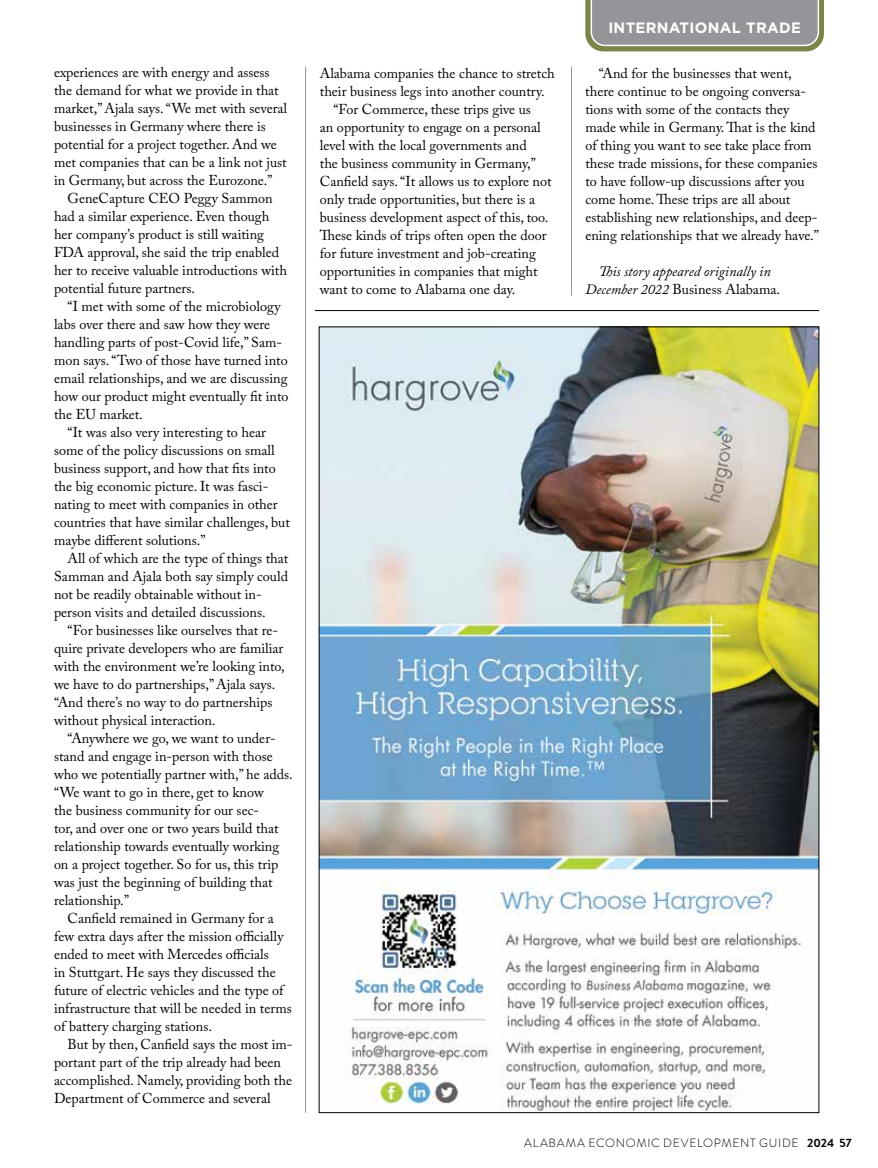
<style>
.page{position:relative;width:878px;height:1168px;background:#fff}
.page>*{position:absolute;margin:0;border:0;box-sizing:border-box;transform-origin:0 0}
.t1{font:700 15px "Gotham";letter-spacing:.02em;color:#fff}
.t2{font:14.25px/18px "Adobe Caslon Pro";color:#000}
.t3{font:italic 14.25px/18px "Adobe Caslon Pro";color:#000;text-align:center}
.t4{font:300 12px "Brandon Grotesque";letter-spacing:.06em;color:#000}
.s1{font-style:normal}
.s2{font-weight:700}
</style>
<div class="page">
<hr style="left:571px;top:67px;width:1px;height:229px;background:#939598">
<hr style="left:305px;top:67px;width:1px;height:1046px;background:#939598">
<img style="left:321px;top:329px;width:496px;height:782px">
<hr style="left:315px;top:310px;width:504px;height:1px;background:#000">
<svg style="left:585px;top:0;width:239px;height:51px;background:#949892"></svg>
<p class="t2" style="left:54px;top:63px;width:235px">experiences are with energy and assess the demand for what we provide in that market,” Ajala says. “We met with several businesses in Germany where there is potential for a project together. And we met companies that can be a link not just in Germany, but across the Eurozone.”</p>
<p class="t2" style="left:54px;top:189px;width:234px;text-indent:14px">GeneCapture CEO Peggy Sammon had a similar experience. Even though her company’s product is still waiting FDA approval, she said the trip enabled her to receive valuable introductions with potential future partners.</p>
<p class="t2" style="left:68px;top:297px;width:214px">“I met with some of the microbiology</p>
<p class="t2" style="left:54px;top:315px;width:218px">labs over there and saw how they were</p>
<p class="t2" style="left:54px;top:333px;width:230px">handling parts of post-Covid life,” Sam-</p>
<p class="t2" style="left:54px;top:351px;width:235px">mon says. “Two of those have turned into</p>
<p class="t2" style="left:54px;top:369px;width:235px">email relationships, and we are discussing</p>
<p class="t2" style="left:54px;top:387px;width:236px">how our product might eventually fit into</p>
<p class="t2" style="left:54px;top:405px;width:90px">the EU market.</p>
<p class="t2" style="left:68px;top:423px;width:200px">“It was also very interesting to hear</p>
<p class="t2" style="left:54px;top:441px;width:222px">some of the policy discussions on small</p>
<p class="t2" style="left:54px;top:459px;width:223px">business support, and how that fits into</p>
<p class="t2" style="left:54px;top:477px;width:216px">the big economic picture. It was fasci-</p>
<p class="t2" style="left:54px;top:495px;width:225px">nating to meet with companies in other</p>
<p class="t2" style="left:54px;top:513px;width:237px">countries that have similar challenges, but</p>
<p class="t2" style="left:54px;top:531px;width:153px">maybe different solutions.”</p>
<p class="t2" style="left:68px;top:549px;width:222px">All of which are the type of things that</p>
<p class="t2" style="left:54px;top:567px;width:235px">Samman and Ajala both say simply could</p>
<p class="t2" style="left:54px;top:585px;width:209px">not be readily obtainable without in-</p>
<p class="t2" style="left:54px;top:603px;width:213px">person visits and detailed discussions.</p>
<p class="t2" style="left:68px;top:621px;width:212px">“For businesses like ourselves that re-</p>
<p class="t2" style="left:54px;top:639px;width:231px">quire private developers who are familiar</p>
<p class="t2" style="left:54px;top:657px;width:232px">with the environment we’re looking into,</p>
<p class="t2" style="left:54px;top:675px;width:223px">we have to do partnerships,” Ajala says.</p>
<p class="t2" style="left:54px;top:693px;width:220px">“And there’s no way to do partnerships</p>
<p class="t2" style="left:54px;top:711px;width:163px">without physical interaction.</p>
<p class="t2" style="left:68px;top:729px;width:210px">“Anywhere we go, we want to under-</p>
<p class="t2" style="left:54px;top:747px;width:220px">stand and engage in-person with those</p>
<p class="t2" style="left:54px;top:765px;width:240px">who we potentially partner with,” he adds.</p>
<p class="t2" style="left:54px;top:783px;width:211px">“We want to go in there, get to know</p>
<p class="t2" style="left:54px;top:801px;width:207px">the business community for our sec-</p>
<p class="t2" style="left:54px;top:819px;width:226px">tor, and over one or two years build that</p>
<p class="t2" style="left:54px;top:837px;width:227px">relationship towards eventually working</p>
<p class="t2" style="left:54px;top:855px;width:226px">on a project together. So for us, this trip</p>
<p class="t2" style="left:54px;top:873px;width:220px">was just the beginning of building that</p>
<p class="t2" style="left:54px;top:891px;width:77px">relationship.”</p>
<p class="t2" style="left:68px;top:909px;width:208px">Canfield remained in Germany for a</p>
<p class="t2" style="left:54px;top:927px;width:231px">few extra days after the mission officially</p>
<p class="t2" style="left:54px;top:945px;width:216px">ended to meet with Mercedes officials</p>
<p class="t2" style="left:54px;top:963px;width:223px">in Stuttgart. He says they discussed the</p>
<p class="t2" style="left:54px;top:981px;width:231px">future of electric vehicles and the type of</p>
<p class="t2" style="left:54px;top:999px;width:239px">infrastructure that will be needed in terms</p>
<p class="t2" style="left:54px;top:1017px;width:159px">of battery charging stations.</p>
<p class="t2" style="left:68px;top:1035px;width:226px">But by then, Canfield says the most im-</p>
<p class="t2" style="left:54px;top:1053px;width:228px">portant part of the trip already had been</p>
<p class="t2" style="left:54px;top:1071px;width:239px">accomplished. Namely, providing both the</p>
<p class="t2" style="left:54px;top:1089px;width:218px">Department of Commerce and several</p>
<p class="t2" style="left:320px;top:64px;width:236px">Alabama companies the chance to stretch</p>
<p class="t2" style="left:320px;top:82px;width:226px">their business legs into another country.</p>
<p class="t2" style="left:333px;top:100px;width:199px">“For Commerce, these trips give us</p>
<p class="t2" style="left:320px;top:118px;width:222px">an opportunity to engage on a personal</p>
<p class="t2" style="left:320px;top:136px;width:208px">level with the local governments and</p>
<p class="t2" style="left:320px;top:154px;width:217px">the business community in Germany,”</p>
<p class="t2" style="left:320px;top:172px;width:233px">Canfield says. “It allows us to explore not</p>
<p class="t2" style="left:320px;top:190px;width:217px">only trade opportunities, but there is a</p>
<p class="t2" style="left:320px;top:208px;width:230px">business development aspect of this, too.</p>
<p class="t2" style="left:320px;top:226px;width:228px">These kinds of trips often open the door</p>
<p class="t2" style="left:320px;top:244px;width:217px">for future investment and job-creating</p>
<p class="t2" style="left:320px;top:262px;width:219px">opportunities in companies that might</p>
<p class="t2" style="left:320px;top:280px;width:197px">want to come to Alabama one day.</p>
<p class="t1" style="left:608px;top:18px;width:194px">INTERNATIONAL TRADE</p>
<p class="t2" style="left:585px;top:64px;width:235px;text-indent:14px">“And for the businesses that went, there continue to be ongoing conversa&shy;tions with some of the contacts they made while in Germany. That is the kind of thing you want to see take place from these trade missions, for these companies to have follow-up discussions after you come home. These trips are all about establishing new relationships, and deep&shy;ening relationships that we already have.”</p>
<p class="t3" style="left:585px;top:262px;width:196px">This story appeared originally in<br>December 2022 <span class="s1">Business Alabama.</span></p>
<p class="t4" style="left:524px;top:1134px;width:329px">ALABAMA ECONOMIC DEVELOPMENT GUIDE <span class="s2">2024 57</span></p>
</div>
